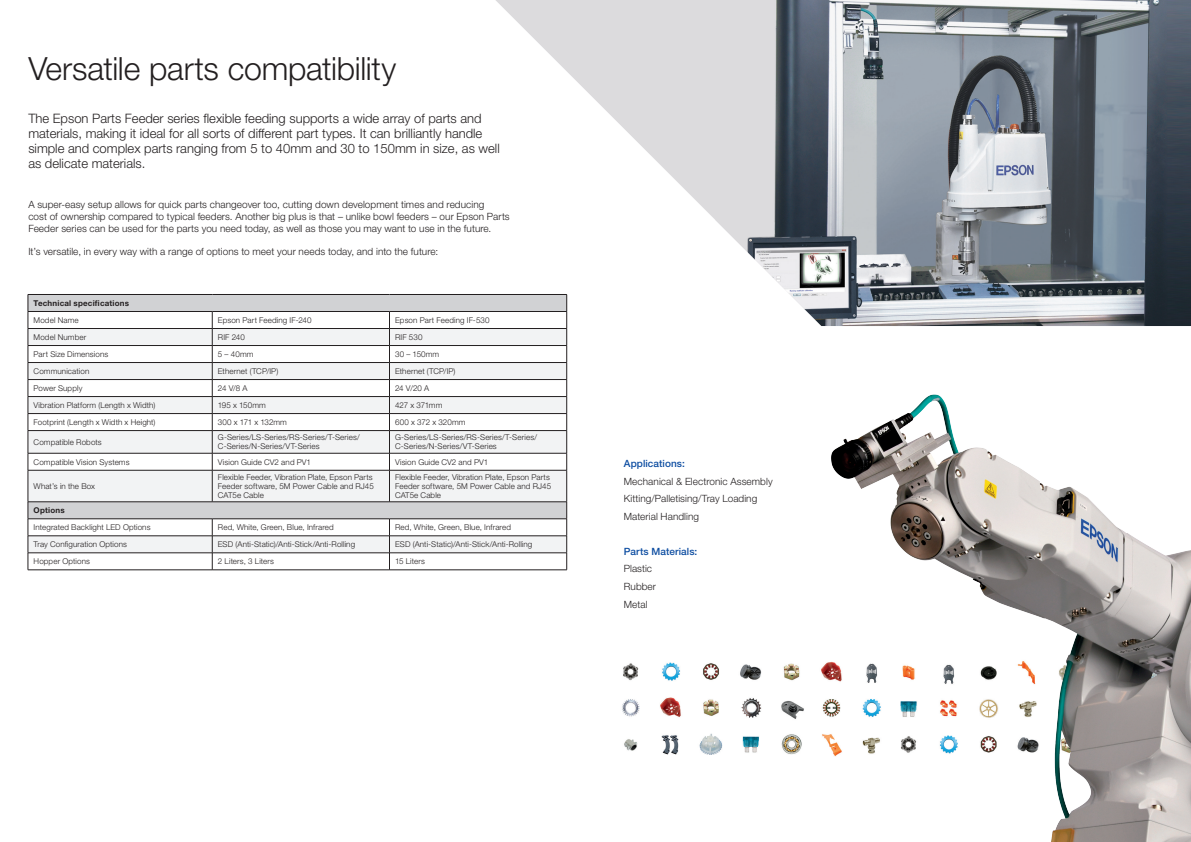
<style>
.page{position:relative;width:1191px;height:842px;background:#fff}
.page>*{position:absolute;margin:0;border:0;box-sizing:border-box;transform-origin:0 0}
.Page_title{font:300 32px "Helvetica Neue LT Pro";letter-spacing:-.01em;color:#231f20}
.intro_copy{font:300 13px/15px "Helvetica Neue LT Pro";color:#231f20}
.Body__enlarged_for_t{font:300 10px/12px "Helvetica Neue LT Pro";letter-spacing:.005em;color:#231f20}
.Subheads__enlarged_f{font:500 10px "Helvetica Neue LT Pro";letter-spacing:.005em;color:#0d4da1}
.Table_body{font:300 8px/9px "Helvetica Neue LT Pro";letter-spacing:.015em;color:#231f20}
.Table_subhead{font:700 8px "Helvetica Neue LT Pro";letter-spacing:.025em;color:#231f20}
.Table_body-2{font:300 8px "Helvetica Neue LT Pro";letter-spacing:-.005em;color:#231f20}
.Table_body-3{font:300 8px "Helvetica Neue LT Pro";letter-spacing:-.02em;color:#231f20}
</style>
<div class="page">
<svg style="left:496px;top:0;width:219px;height:326px"></svg>
<img style="left:715px;top:0;width:476px;height:326px">
<img style="left:622px;top:662px;width:182px;height:93px">
<svg style="left:29px;top:295px;width:537px;height:33px;fill:#d1d2d4"></svg>
<svg style="left:29px;top:329px;width:537px;height:224px;fill:#f2f3f4"></svg>
<hr style="left:28px;top:328px;width:184px;height:1px;background:#231f20">
<hr style="left:212px;top:328px;width:177px;height:1px;background:#231f20">
<hr style="left:389px;top:328px;width:178px;height:1px;background:#231f20">
<hr style="left:28px;top:345px;width:184px;height:1px;background:#231f20">
<hr style="left:212px;top:345px;width:177px;height:1px;background:#231f20">
<hr style="left:389px;top:345px;width:178px;height:1px;background:#231f20">
<hr style="left:28px;top:294px;width:184px;height:1px;background:#231f20">
<hr style="left:212px;top:294px;width:177px;height:1px;background:#231f20">
<hr style="left:389px;top:294px;width:178px;height:1px;background:#231f20">
<hr style="left:28px;top:311px;width:184px;height:1px;background:#231f20">
<hr style="left:212px;top:311px;width:177px;height:1px;background:#231f20">
<hr style="left:389px;top:311px;width:178px;height:1px;background:#231f20">
<hr style="left:28px;top:362px;width:184px;height:1px;background:#231f20">
<hr style="left:28px;top:379px;width:184px;height:1px;background:#231f20">
<hr style="left:212px;top:362px;width:177px;height:1px;background:#231f20">
<hr style="left:389px;top:362px;width:178px;height:1px;background:#231f20">
<hr style="left:212px;top:379px;width:177px;height:1px;background:#231f20">
<hr style="left:389px;top:379px;width:178px;height:1px;background:#231f20">
<hr style="left:28px;top:396px;width:184px;height:1px;background:#231f20">
<hr style="left:28px;top:413px;width:184px;height:1px;background:#231f20">
<hr style="left:212px;top:396px;width:177px;height:1px;background:#231f20">
<hr style="left:389px;top:396px;width:178px;height:1px;background:#231f20">
<hr style="left:212px;top:413px;width:177px;height:1px;background:#231f20">
<hr style="left:389px;top:413px;width:178px;height:1px;background:#231f20">
<hr style="left:28px;top:430px;width:184px;height:1px;background:#231f20">
<svg style="left:28px;top:295px;width:1px;height:175px"></svg>
<hr style="left:28px;top:453px;width:184px;height:1px;background:#231f20">
<hr style="left:212px;top:430px;width:177px;height:1px;background:#231f20">
<svg style="left:212px;top:312px;width:1px;height:158px"></svg>
<hr style="left:389px;top:430px;width:178px;height:1px;background:#231f20">
<svg style="left:389px;top:312px;width:1px;height:158px"></svg>
<svg style="left:566px;top:295px;width:1px;height:175px"></svg>
<hr style="left:212px;top:453px;width:177px;height:1px;background:#231f20">
<hr style="left:389px;top:453px;width:178px;height:1px;background:#231f20">
<hr style="left:28px;top:470px;width:184px;height:1px;background:#231f20">
<hr style="left:28px;top:470px;width:1px;height:32px;background:#231f20">
<hr style="left:212px;top:470px;width:177px;height:1px;background:#231f20">
<hr style="left:212px;top:470px;width:1px;height:32px;background:#231f20">
<hr style="left:389px;top:470px;width:178px;height:1px;background:#231f20">
<hr style="left:389px;top:470px;width:1px;height:32px;background:#231f20">
<hr style="left:566px;top:470px;width:1px;height:32px;background:#231f20">
<hr style="left:28px;top:536px;width:184px;height:1px;background:#231f20">
<hr style="left:212px;top:536px;width:177px;height:1px;background:#231f20">
<hr style="left:389px;top:536px;width:178px;height:1px;background:#231f20">
<svg style="left:389px;top:520px;width:1px;height:50px"></svg>
<hr style="left:212px;top:553px;width:177px;height:1px;background:#231f20">
<hr style="left:389px;top:553px;width:178px;height:1px;background:#231f20">
<hr style="left:212px;top:570px;width:177px;height:1px;background:#231f20">
<hr style="left:389px;top:570px;width:178px;height:1px;background:#231f20">
<hr style="left:28px;top:502px;width:184px;height:1px;background:#231f20">
<hr style="left:212px;top:502px;width:177px;height:1px;background:#231f20">
<hr style="left:389px;top:502px;width:178px;height:1px;background:#231f20">
<svg style="left:566px;top:502px;width:1px;height:68px"></svg>
<hr style="left:28px;top:519px;width:184px;height:1px;background:#231f20">
<hr style="left:212px;top:519px;width:177px;height:1px;background:#231f20">
<hr style="left:389px;top:519px;width:178px;height:1px;background:#231f20">
<svg style="left:28px;top:502px;width:1px;height:68px"></svg>
<hr style="left:28px;top:553px;width:184px;height:1px;background:#231f20">
<svg style="left:212px;top:519px;width:1px;height:51px"></svg>
<hr style="left:28px;top:570px;width:184px;height:1px;background:#231f20">
<img style="left:821px;top:394px;width:370px;height:448px">
<p class="Page_title" style="left:28px;top:49px;width:369px">Versatile parts compatibility</p>
<p class="intro_copy" style="left:28px;top:110px;width:473px">The Epson Parts Feeder series flexible feeding supports a wide array of parts and materials, making it ideal for all sorts of different part types. It can brilliantly handle simple and complex parts ranging from 5 to 40mm and 30 to 150mm in size, as well as delicate materials.</p>
<p class="Body__enlarged_for_t" style="left:28px;top:198px;width:483px">A super-easy setup allows for quick parts changeover too, cutting down development times and reducing<br>cost of ownership compared to typical feeders. Another big plus is that – unlike bowl feeders – our Epson Parts<br>Feeder series can be used for the parts you need today, as well as those you may want to use in the future.</p>
<p class="Body__enlarged_for_t" style="left:28px;top:246px;width:411px">It’s versatile, in every way with a range of options to meet your needs today, and into the future:</p>
<p class="Table_subhead" style="left:34px;top:298px;width:97px">Technical specifications</p>
<p class="Table_body" style="left:34px;top:315px;width:47px">Model Name</p>
<p class="Table_body" style="left:218px;top:315px;width:95px">Epson Part Feeding IF-240</p>
<p class="Table_body" style="left:395px;top:315px;width:96px">Epson Part Feeding IF-530</p>
<p class="Table_body" style="left:34px;top:332px;width:54px">Model Number</p>
<p class="Table_body" style="left:218px;top:332px;width:28px">RIF 240</p>
<p class="Table_body" style="left:395px;top:332px;width:29px">RIF 530</p>
<p class="Table_body" style="left:34px;top:349px;width:76px">Part Size Dimensions</p>
<p class="Table_body" style="left:218px;top:349px;width:37px">5 – 40mm</p>
<p class="Table_body" style="left:395px;top:349px;width:46px">30 – 150mm</p>
<p class="Table_body" style="left:34px;top:366px;width:57px">Communication</p>
<p class="Table_body" style="left:218px;top:366px;width:62px">Ethernet (TCP/IP)</p>
<p class="Table_body" style="left:395px;top:366px;width:62px">Ethernet (TCP/IP)</p>
<p class="Table_body" style="left:34px;top:383px;width:50px">Power Supply</p>
<p class="Table_body" style="left:218px;top:383px;width:31px">24 V/8 A</p>
<p class="Table_body" style="left:395px;top:383px;width:35px">24 V/20 A</p>
<p class="Table_body" style="left:34px;top:400px;width:123px">Vibration Platform (Length x Width)</p>
<p class="Table_body" style="left:218px;top:400px;width:49px">195 x 150mm</p>
<p class="Table_body-3" style="left:395px;top:400px;width:49px">427 x 371mm</p>
<p class="Table_body" style="left:34px;top:417px;width:123px">Footprint (Length x Width x Height)</p>
<p class="Table_body-2" style="left:218px;top:417px;width:70px">300 x 171 x 132mm</p>
<p class="Table_body" style="left:395px;top:417px;width:72px">600 x 372 x 320mm</p>
<p class="Table_body" style="left:34px;top:437px;width:70px">Compatible Robots</p>
<p class="Table_body" style="left:218px;top:433px;width:143px">G-Series/LS-Series/RS-Series/T-Series/<br>C-Series/N-Series/VT-Series</p>
<p class="Table_body" style="left:395px;top:433px;width:143px">G-Series/LS-Series/RS-Series/T-Series/<br>C-Series/N-Series/VT-Series</p>
<p class="Table_body" style="left:34px;top:457px;width:97px">Compatible Vision Systems</p>
<p class="Table_body" style="left:218px;top:457px;width:95px">Vision Guide CV2 and PV1</p>
<p class="Table_body" style="left:395px;top:457px;width:95px">Vision Guide CV2 and PV1</p>
<p class="Table_body" style="left:34px;top:481px;width:63px">What’s in the Box</p>
<p class="Table_body" style="left:218px;top:472px;width:157px">Flexible Feeder, Vibration Plate, Epson Parts<br>Feeder software, 5M Power Cable and RJ45<br>CAT5e Cable</p>
<p class="Table_body" style="left:395px;top:472px;width:157px">Flexible Feeder, Vibration Plate, Epson Parts<br>Feeder software, 5M Power Cable and RJ45<br>CAT5e Cable</p>
<p class="Table_subhead" style="left:34px;top:505px;width:33px">Options</p>
<p class="Table_body" style="left:34px;top:523px;width:118px">Integrated Backlight LED Options</p>
<p class="Table_body" style="left:218px;top:523px;width:117px">Red, White, Green, Blue, Infrared</p>
<p class="Table_body" style="left:395px;top:523px;width:117px">Red, White, Green, Blue, Infrared</p>
<p class="Table_body" style="left:34px;top:540px;width:95px">Tray Configuration Options</p>
<p class="Table_body" style="left:218px;top:540px;width:139px">ESD (Anti-Static)/Anti-Stick/Anti-Rolling</p>
<p class="Table_body" style="left:395px;top:540px;width:139px">ESD (Anti-Static)/Anti-Stick/Anti-Rolling</p>
<p class="Table_body" style="left:34px;top:557px;width:58px">Hopper Options</p>
<p class="Table_body" style="left:218px;top:557px;width:58px">2 Liters, 3 Liters</p>
<p class="Table_body" style="left:395px;top:557px;width:31px">15 Liters</p>
<p class="Subheads__enlarged_f" style="left:624px;top:457px;width:62px">Applications:</p>
<p class="Body__enlarged_for_t" style="left:624px;top:475px;width:150px">Mechanical &amp; Electronic Assembly</p>
<p class="Body__enlarged_for_t" style="left:624px;top:492px;width:135px">Kitting/Palletising/Tray Loading</p>
<p class="Body__enlarged_for_t" style="left:624px;top:510px;width:77px">Material Handling</p>
<p class="Subheads__enlarged_f" style="left:624px;top:545px;width:75px">Parts Materials:</p>
<p class="Body__enlarged_for_t" style="left:624px;top:562px;width:30px">Plastic</p>
<p class="Body__enlarged_for_t" style="left:624px;top:580px;width:34px">Rubber</p>
<p class="Body__enlarged_for_t" style="left:624px;top:598px;width:25px">Metal</p>
</div>
